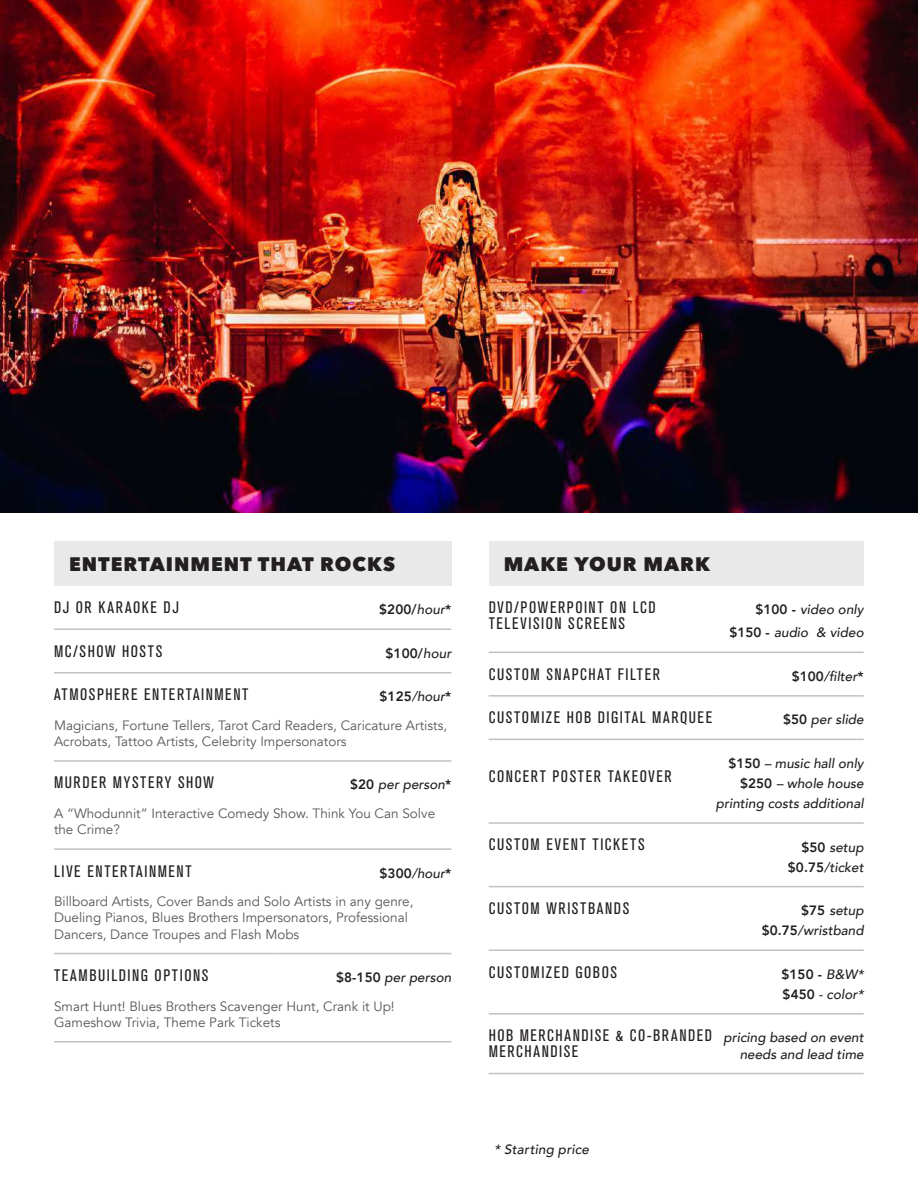
<style>
.page{position:relative;width:918px;height:1188px;background:#fff}
.page>*{position:absolute;margin:0;border:0;box-sizing:border-box;transform-origin:0 0}
.t1{font:800 19.5px "Avenir Next";letter-spacing:.05em;color:#231f20}
.t2{font:condensed 16.5px/15.6px "Akzidenz Grotesk BE";letter-spacing:.095em;color:#231f20}
.t3{font:13.5px/28.5px "Avenir";color:#57585a}
.t4{font:italic 500 13.5px/20.1px "Avenir";color:#231f20;text-align:right}
.t5{font:800 13.5px "Avenir";letter-spacing:.005em;color:#231f20}
.s1{font-weight:500;font-style:italic}
.s2{font-weight:800;color:#231f20}
.s3{font-weight:500;font-style:italic;color:#231f20}
.s4{font-weight:800;font-style:normal}
</style>
<div class="page">
<img style="left:0;top:0;width:918px;height:513px">
<div style="left:54px;top:541px;width:397px;height:45px;background:#e9e9e9"></div>
<hr style="left:54px;top:628px;width:224px;height:2px;background:#bfc1c3">
<hr style="left:278px;top:628px;width:173px;height:2px;background:#bfc1c3">
<hr style="left:54px;top:672px;width:224px;height:2px;background:#bfc1c3">
<hr style="left:278px;top:672px;width:173px;height:2px;background:#bfc1c3">
<hr style="left:54px;top:760px;width:224px;height:2px;background:#bfc1c3">
<hr style="left:278px;top:760px;width:173px;height:2px;background:#bfc1c3">
<hr style="left:54px;top:848px;width:224px;height:2px;background:#bfc1c3">
<hr style="left:278px;top:848px;width:173px;height:2px;background:#bfc1c3">
<hr style="left:54px;top:953px;width:224px;height:1px;background:#bfc1c3">
<hr style="left:278px;top:953px;width:173px;height:1px;background:#bfc1c3">
<hr style="left:54px;top:1041px;width:224px;height:1px;background:#bfc1c3">
<hr style="left:278px;top:1041px;width:173px;height:1px;background:#bfc1c3">
<div style="left:489px;top:541px;width:375px;height:45px;background:#e9e9e9"></div>
<hr style="left:489px;top:739px;width:223px;height:1px;background:#bfc1c3">
<hr style="left:712px;top:739px;width:152px;height:1px;background:#bfc1c3">
<hr style="left:489px;top:822px;width:223px;height:2px;background:#bfc1c3">
<hr style="left:712px;top:822px;width:152px;height:2px;background:#bfc1c3">
<hr style="left:489px;top:886px;width:223px;height:1px;background:#bfc1c3">
<hr style="left:712px;top:886px;width:152px;height:1px;background:#bfc1c3">
<hr style="left:489px;top:950px;width:223px;height:1px;background:#bfc1c3">
<hr style="left:712px;top:950px;width:152px;height:1px;background:#bfc1c3">
<hr style="left:489px;top:1013px;width:223px;height:2px;background:#bfc1c3">
<hr style="left:712px;top:1013px;width:152px;height:2px;background:#bfc1c3">
<hr style="left:489px;top:1073px;width:223px;height:1px;background:#bfc1c3">
<hr style="left:712px;top:1073px;width:152px;height:1px;background:#bfc1c3">
<hr style="left:489px;top:652px;width:223px;height:1px;background:#bfc1c3">
<hr style="left:712px;top:652px;width:152px;height:1px;background:#bfc1c3">
<hr style="left:489px;top:695px;width:223px;height:2px;background:#bfc1c3">
<hr style="left:712px;top:695px;width:152px;height:2px;background:#bfc1c3">
<h1 class="t1" style="left:69px;top:552px;width:328px">ENTERTAINMENT THAT ROCKS</h1>
<p class="t2" style="left:54px;top:600px;width:126px">DJ OR KARAOKE DJ</p>
<p class="t5" style="left:379px;top:599px;width:74px">$200/<span class="s1">hour</span>*</p>
<p class="t2" style="left:54px;top:643px;width:110px">MC/SHOW HOSTS</p>
<p class="t5" style="left:386px;top:643px;width:67px">$100/<span class="s1">hour</span></p>
<p class="t2" style="left:54px;top:687px;width:196px">ATMOSPHERE ENTERTAINMENT</p>
<p class="t3" style="left:54px;top:683px;width:399px;text-indent:326px"><span class="s2">$125</span><span class="s3">/hour</span><span class="s2">*<br></span>Magicians, Fortune Tellers, Tarot Card Readers, Caricature Artists,</p>
<p class="t3" style="left:54px;top:727px;width:294px">Acrobats, Tattoo Artists, Celebrity Impersonators</p>
<p class="t2" style="left:54px;top:775px;width:161px">MURDER MYSTERY SHOW</p>
<p class="t3" style="left:54px;top:771px;width:399px;text-indent:296px"><span class="s2">$20</span> <span class="s3">per person</span><span class="s2">*<br></span>A “Whodunnit” Interactive Comedy Show. Think You Can Solve</p>
<p class="t3" style="left:54px;top:815px;width:67px">the Crime?</p>
<p class="t2" style="left:54px;top:863px;width:139px">LIVE ENTERTAINMENT</p>
<p class="t3" style="left:54px;top:859px;width:399px;text-indent:326px"><span class="s2">$300</span><span class="s3">/hour</span><span class="s2">*<br></span>Billboard Artists, Cover Bands and Solo Artists in any genre,</p>
<p class="t3" style="left:54px;top:910px;width:356px;line-height:16.2px">Dueling Pianos, Blues Brothers Impersonators, Professional<br>Dancers, Dance Troupes and Flash Mobs</p>
<p class="t2" style="left:54px;top:968px;width:156px">TEAMBUILDING OPTIONS</p>
<p class="t3" style="left:54px;top:963px;width:399px;text-indent:282px"><span class="s2">$8-150</span> <span class="s3">per person<br></span>Smart Hunt! Blues Brothers Scavenger Hunt, Crank it Up!</p>
<p class="t3" style="left:54px;top:1008px;width:228px">Gameshow Trivia, Theme Park Tickets</p>
<h1 class="t1" style="left:504px;top:552px;width:208px">MAKE YOUR MARK</h1>
<p class="t2" style="left:489px;top:600px;width:169px">DVD/POWERPOINT ON LCD<br>TELEVISION SCREENS</p>
<p class="t4" style="left:729px;top:598px;width:136px;line-height:23.1px"><span class="s4">$100 -</span> video only <span class="s4">$150 -</span> audio &amp; video</p>
<p class="t2" style="left:489px;top:667px;width:173px">CUSTOM SNAPCHAT FILTER</p>
<p class="t4" style="left:792px;top:666px;width:73px"><span class="s4">$100</span>/filter<span class="s4">*</span></p>
<p class="t2" style="left:489px;top:710px;width:225px">CUSTOMIZE HOB DIGITAL MARQUEE</p>
<p class="t4" style="left:783px;top:710px;width:82px"><span class="s4">$50</span> per slide</p>
<p class="t2" style="left:489px;top:769px;width:185px">CONCERT POSTER TAKEOVER</p>
<p class="t4" style="left:716px;top:753px;width:149px"><span class="s4">$150</span> – music hall only <span class="s4">$250</span> – whole house printing costs additional</p>
<p class="t2" style="left:489px;top:837px;width:157px">CUSTOM EVENT TICKETS</p>
<p class="t4" style="left:788px;top:837px;width:77px"><span class="s4">$50</span> setup <span class="s4">$0.75</span>/ticket</p>
<p class="t2" style="left:489px;top:901px;width:142px">CUSTOM WRISTBANDS</p>
<p class="t4" style="left:762px;top:901px;width:104px"><span class="s4">$75</span> setup <span class="s4">$0.75</span>/wristband</p>
<p class="t2" style="left:489px;top:964px;width:130px">CUSTOMIZED GOBOS</p>
<p class="t4" style="left:782px;top:964px;width:84px;text-align:left"><span class="s4">$150 -</span> B&amp;W* <span class="s4">$450</span> - color*</p>
<p class="t2" style="left:489px;top:1028px;width:225px">HOB MERCHANDISE &amp; CO-BRANDED<br>MERCHANDISE</p>
<p class="t4" style="left:724px;top:1030px;width:142px;line-height:16.2px">pricing based on event needs and lead time</p>
<p class="t4" style="left:494px;top:1140px;width:96px">* Starting price</p>
</div>
